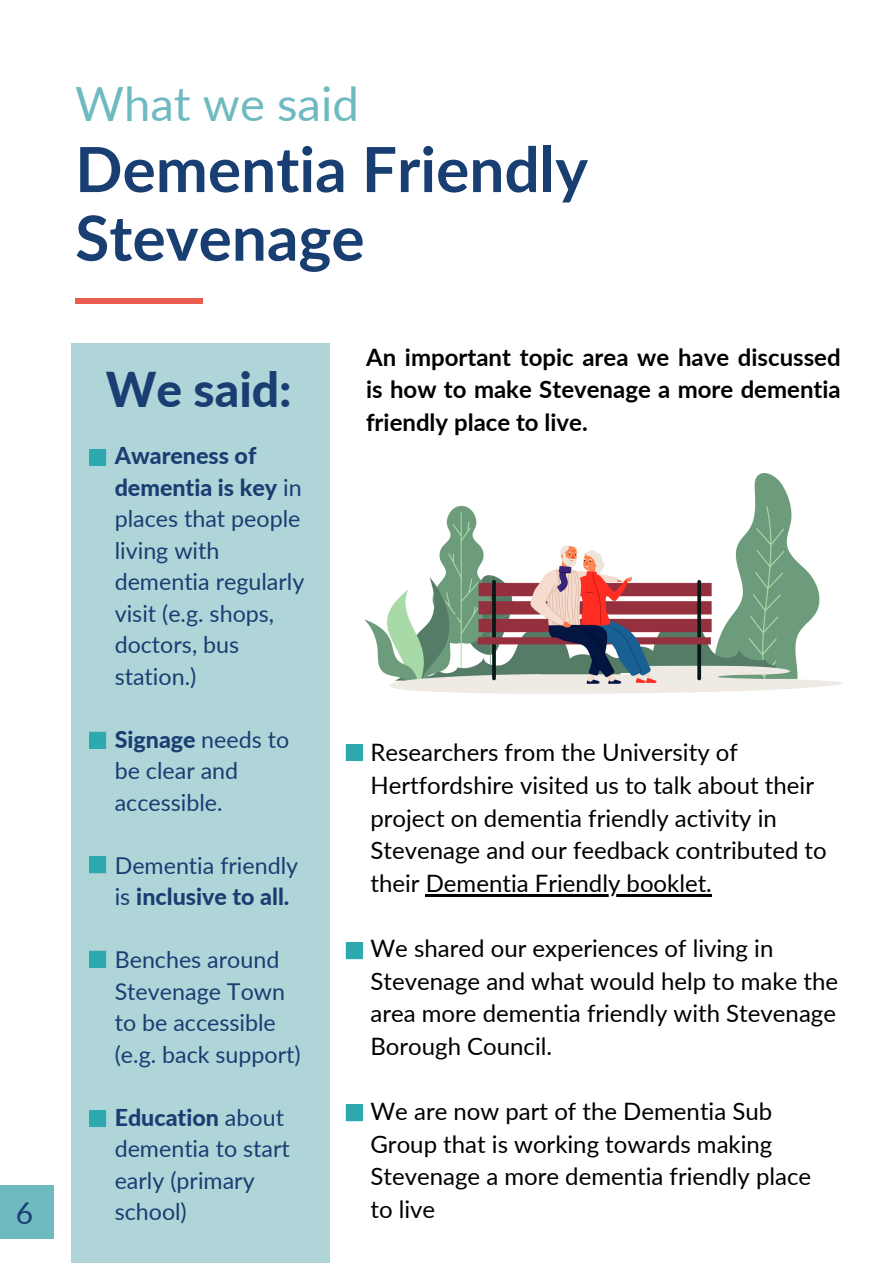
<style>
.page{position:relative;width:893px;height:1264px;background:#fff}
.page>*{position:absolute;margin:0;border:0;box-sizing:border-box;transform-origin:0 0}
.t1{font:700 62.25px "Lato";color:#193e72}
.t2{font:800 48px "Lato";color:#193e72}
.t3{font:47.25px "Lato";color:#6fbac0}
.t4{font:30px "Lato";color:#193e72}
.t5{font:24px/32.5px "Lato";color:#000}
.t6{font:700 24px/32.5px "Lato";color:#000;text-align:justify}
.t7{font:23.25px/31.5px "Lato";color:#193e72}
.s1{font-weight:800}
</style>
<div class="page">
<div style="left:75px;top:298px;width:127px;height:6px;background:#ea5d4e"></div>
<div style="left:72px;top:343px;width:257px;height:919px;background:#afd5d9"></div>
<hr style="left:425px;top:894px;width:287px;height:2px;background:#000">
<img style="left:364px;top:473px;width:478px;height:220px">
<div style="left:0;top:1185px;width:54px;height:53px;background:#6fbac0"></div>
<svg style="left:89px;top:449px;width:17px;height:17px"></svg>
<svg style="left:89px;top:731px;width:17px;height:17px"></svg>
<svg style="left:89px;top:856px;width:17px;height:17px"></svg>
<svg style="left:89px;top:950px;width:17px;height:17px"></svg>
<svg style="left:89px;top:1110px;width:17px;height:16px"></svg>
<svg style="left:346px;top:744px;width:16px;height:17px"></svg>
<svg style="left:346px;top:942px;width:16px;height:17px"></svg>
<svg style="left:346px;top:1104px;width:16px;height:17px"></svg>
<p class="t4" style="left:16px;top:1193px;width:19px">6</p>
<p class="t3" style="left:75px;top:74px;width:285px">What we said</p>
<p class="t1" style="left:75px;top:131px;width:514px">Dementia Friendly</p>
<p class="t1" style="left:75px;top:199px;width:291px">Stevenage</p>
<p class="t2" style="left:106px;top:360px;width:187px">We said:</p>
<p class="t7" style="left:115px;top:439px;width:191px"><span class="s1">Awareness of dementia is key</span> in places that people living with dementia regularly visit (e.g. shops, doctors, bus station.)</p>
<p class="t7" style="left:115px;top:723px;width:176px"><span class="s1">Signage</span> needs to be clear and accessible.</p>
<p class="t7" style="left:115px;top:849px;width:185px">Dementia friendly is <span class="s1">inclusive to all.</span></p>
<p class="t7" style="left:115px;top:943px;width:187px">Benches around<br>Stevenage Town to be accessible (e.g. back support)</p>
<p class="t7" style="left:115px;top:1100px;width:177px"><span class="s1">Education</span> about dementia to start early (primary school)</p>
<p class="t6" style="left:366px;top:340px;width:476px">An important topic area we have discussed is how to make Stevenage a more dementia friendly place to live.</p>
<p class="t5" style="left:370px;top:735px;width:458px">Researchers from the University of Hertfordshire visited us to talk about their project on dementia friendly activity in Stevenage and our feedback contributed to their Dementia Friendly booklet.</p>
<p class="t5" style="left:370px;top:931px;width:469px">We shared our experiences of living in Stevenage and what would help to make the area more dementia friendly with Stevenage Borough Council.</p>
<p class="t5" style="left:370px;top:1094px;width:442px">We are now part of the Dementia Sub<br>Group that is working towards making<br>Stevenage a more dementia friendly place to live</p>
</div>
